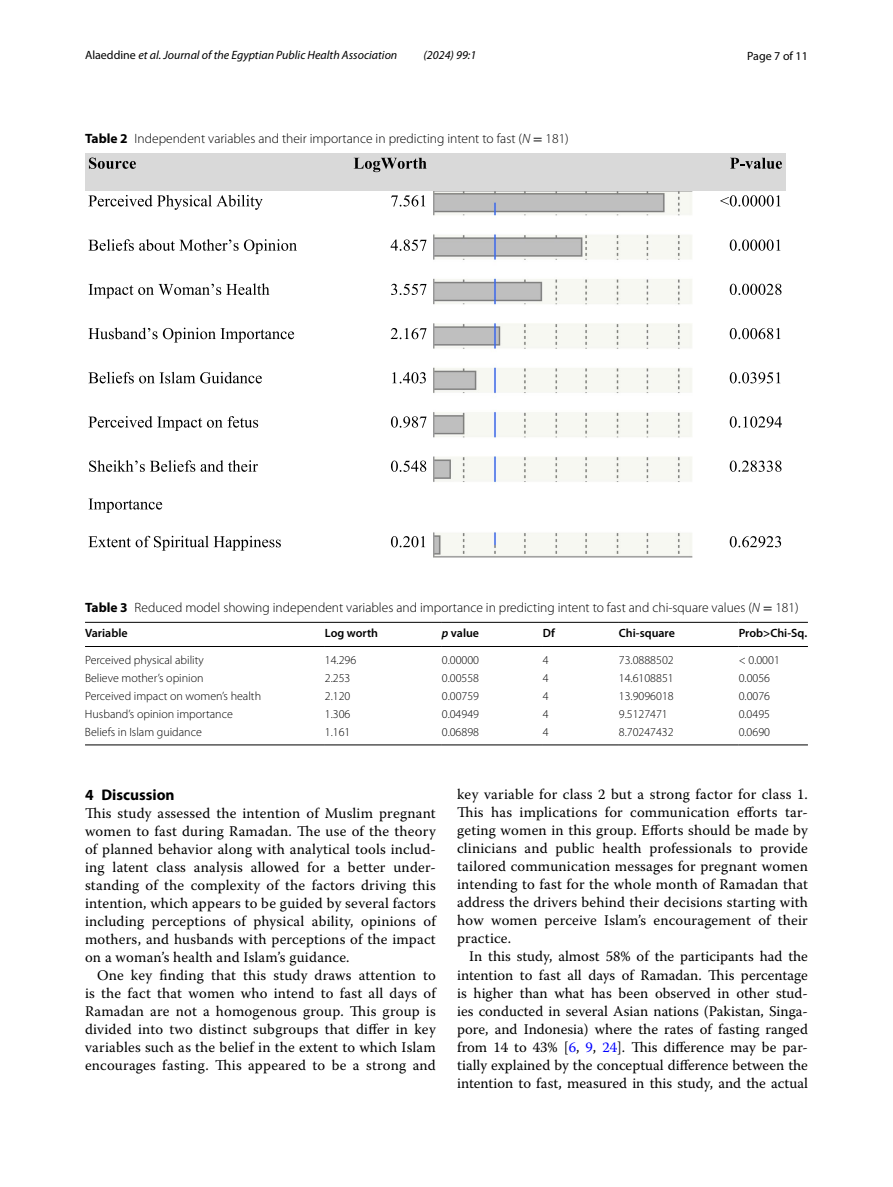
<style>
.page{position:relative;width:893px;height:1187px;background:#fff}
.page>*{position:absolute;margin:0;border:0;box-sizing:border-box;transform-origin:0 0}
.t1{font:700 15.45px "Myriad Pro";color:#000}
.t2{font:14.7px/18px "Warnock Pro";letter-spacing:.015em;color:#000;text-align:justify}
.t3{font:300 13.5px "Myriad Pro";color:#000}
.t4{font:300 12px "Myriad Pro";color:#000}
.t5{font:italic 12px "Myriad Pro";color:#000}
.t6{font:600 12px "Myriad Pro";color:#000}
.t7{font:12px "Myriad Pro";color:#000}
.s1{font-style:normal}
.s2{font-weight:700}
.s3{font-style:italic}
.s4{font-family:"STIX";font-weight:400}
.s5{color:#00f}
</style>
<div class="page">
<img style="left:433px;top:191px;width:306px;height:366px">
<div style="left:85px;top:153px;width:251px;height:38px;background:#d9d9d9"></div>
<svg style="left:89px;top:157px;width:47px;height:12px"></svg>
<div style="left:336px;top:153px;width:94px;height:38px;background:#d9d9d9"></div>
<svg style="left:354px;top:158px;width:73px;height:14px"></svg>
<div style="left:430px;top:153px;width:262px;height:38px;background:#d9d9d9"></div>
<div style="left:692px;top:153px;width:93px;height:38px;background:#d9d9d9"></div>
<svg style="left:730px;top:158px;width:52px;height:11px"></svg>
<svg style="left:88px;top:195px;width:175px;height:15px"></svg>
<svg style="left:391px;top:195px;width:34px;height:11px"></svg>
<svg style="left:720px;top:195px;width:60px;height:11px"></svg>
<svg style="left:88px;top:239px;width:209px;height:15px"></svg>
<svg style="left:391px;top:239px;width:35px;height:12px"></svg>
<svg style="left:730px;top:239px;width:50px;height:12px"></svg>
<svg style="left:88px;top:283px;width:182px;height:15px"></svg>
<svg style="left:391px;top:284px;width:35px;height:11px"></svg>
<svg style="left:730px;top:284px;width:51px;height:11px"></svg>
<svg style="left:88px;top:327px;width:206px;height:15px"></svg>
<svg style="left:391px;top:328px;width:35px;height:11px"></svg>
<svg style="left:730px;top:328px;width:50px;height:11px"></svg>
<svg style="left:88px;top:372px;width:174px;height:11px"></svg>
<svg style="left:392px;top:372px;width:34px;height:11px"></svg>
<svg style="left:730px;top:372px;width:50px;height:11px"></svg>
<svg style="left:88px;top:416px;width:170px;height:15px"></svg>
<svg style="left:391px;top:416px;width:35px;height:11px"></svg>
<svg style="left:730px;top:416px;width:52px;height:11px"></svg>
<svg style="left:89px;top:460px;width:169px;height:12px"></svg>
<svg style="left:88px;top:498px;width:74px;height:15px"></svg>
<svg style="left:391px;top:460px;width:35px;height:12px"></svg>
<svg style="left:730px;top:460px;width:51px;height:12px"></svg>
<svg style="left:88px;top:535px;width:193px;height:15px"></svg>
<svg style="left:391px;top:536px;width:34px;height:11px"></svg>
<svg style="left:730px;top:536px;width:51px;height:11px"></svg>
<hr style="left:85px;top:622px;width:240px;height:1px;background:#000">
<hr style="left:85px;top:646px;width:240px;height:1px;background:#000">
<hr style="left:325px;top:622px;width:117px;height:1px;background:#000">
<hr style="left:325px;top:646px;width:117px;height:1px;background:#000">
<hr style="left:442px;top:622px;width:101px;height:1px;background:#000">
<hr style="left:442px;top:646px;width:101px;height:1px;background:#000">
<hr style="left:543px;top:622px;width:76px;height:1px;background:#000">
<hr style="left:543px;top:646px;width:76px;height:1px;background:#000">
<hr style="left:619px;top:622px;width:120px;height:1px;background:#000">
<hr style="left:619px;top:646px;width:120px;height:1px;background:#000">
<hr style="left:739px;top:622px;width:69px;height:1px;background:#000">
<hr style="left:739px;top:646px;width:69px;height:1px;background:#000">
<hr style="left:85px;top:744px;width:240px;height:1px;background:#000">
<hr style="left:325px;top:744px;width:117px;height:1px;background:#000">
<hr style="left:442px;top:744px;width:101px;height:1px;background:#000">
<hr style="left:543px;top:744px;width:76px;height:1px;background:#000">
<hr style="left:619px;top:744px;width:120px;height:1px;background:#000">
<hr style="left:739px;top:744px;width:69px;height:1px;background:#000">
<p class="t5" style="left:85px;top:48px;width:314px"><span class="s1">Alaeddine</span> et al. Journal of the Egyptian Public Health Association</p>
<p class="t5" style="left:424px;top:48px;width:54px">(2024) 99:1</p>
<p class="t7" style="left:747px;top:48px;width:62px">Page 7 of 11</p>
<p class="t3" style="left:85px;top:131px;width:485px"><span class="s2">Table 2</span> Independent variables and their importance in predicting intent to fast (<span class="s3">N</span> <span class="s4">=</span> 181)</p>
<p class="t3" style="left:85px;top:600px;width:715px"><span class="s2">Table 3</span> Reduced model showing independent variables and importance in predicting intent to fast and chi-square values (<span class="s3">N</span> <span class="s4">=</span> 181)</p>
<p class="t6" style="left:85px;top:625px;width:44px">Variable</p>
<p class="t6" style="left:325px;top:625px;width:55px">Log worth</p>
<p class="t6" style="left:442px;top:625px;width:39px"><span class="s3">p</span> value</p>
<p class="t6" style="left:543px;top:625px;width:14px">Df</p>
<p class="t6" style="left:619px;top:625px;width:57px">Chi-square</p>
<p class="t6" style="left:739px;top:625px;width:70px">Prob&gt;Chi-Sq.</p>
<p class="t4" style="left:85px;top:653px;width:120px">Perceived physical ability</p>
<p class="t4" style="left:325px;top:653px;width:33px">14.296</p>
<p class="t4" style="left:442px;top:653px;width:39px">0.00000</p>
<p class="t4" style="left:543px;top:653px;width:7px">4</p>
<p class="t4" style="left:619px;top:653px;width:56px">73.0888502</p>
<p class="t4" style="left:739px;top:653px;width:43px">&lt; 0.0001</p>
<p class="t4" style="left:85px;top:671px;width:120px">Believe mother’s opinion</p>
<p class="t4" style="left:325px;top:671px;width:27px">2.253</p>
<p class="t4" style="left:442px;top:671px;width:39px">0.00558</p>
<p class="t4" style="left:543px;top:671px;width:7px">4</p>
<p class="t4" style="left:619px;top:671px;width:56px">14.6108851</p>
<p class="t4" style="left:739px;top:671px;width:33px">0.0056</p>
<p class="t4" style="left:85px;top:689px;width:178px">Perceived impact on women’s health</p>
<p class="t4" style="left:325px;top:689px;width:27px">2.120</p>
<p class="t4" style="left:442px;top:689px;width:39px">0.00759</p>
<p class="t4" style="left:543px;top:689px;width:7px">4</p>
<p class="t4" style="left:619px;top:689px;width:56px">13.9096018</p>
<p class="t4" style="left:739px;top:689px;width:33px">0.0076</p>
<p class="t4" style="left:85px;top:707px;width:149px">Husband’s opinion importance</p>
<p class="t4" style="left:325px;top:707px;width:27px">1.306</p>
<p class="t4" style="left:442px;top:707px;width:39px">0.04949</p>
<p class="t4" style="left:543px;top:707px;width:7px">4</p>
<p class="t4" style="left:619px;top:707px;width:50px">9.5127471</p>
<p class="t4" style="left:739px;top:707px;width:33px">0.0495</p>
<p class="t4" style="left:85px;top:725px;width:118px">Beliefs in Islam guidance</p>
<p class="t4" style="left:325px;top:725px;width:27px">1.161</p>
<p class="t4" style="left:442px;top:725px;width:39px">0.06898</p>
<p class="t4" style="left:543px;top:725px;width:7px">4</p>
<p class="t4" style="left:619px;top:725px;width:56px">8.70247432</p>
<p class="t4" style="left:739px;top:725px;width:33px">0.0690</p>
<p class="t1" style="left:85px;top:784px;width:91px">4 Discussion</p>
<p class="t2" style="left:85px;top:804px;width:352px">This study assessed the intention of Muslim pregnant women to fast during Ramadan. The use of the theory of planned behavior along with analytical tools includ&shy;ing latent class analysis allowed for a better under&shy;standing of the complexity of the factors driving this intention, which appears to be guided by several factors including perceptions of physical ability, opinions of mothers, and husbands with perceptions of the impact on a woman’s health and Islam’s guidance.</p>
<p class="t2" style="left:85px;top:966px;width:352px;text-indent:12px">One key finding that this study draws attention to is the fact that women who intend to fast all days of Ramadan are not a homogenous group. This group is divided into two distinct subgroups that differ in key variables such as the belief in the extent to which Islam encourages fasting. This appeared to be a strong and</p>
<p class="t2" style="left:457px;top:785px;width:352px">key variable for class 2 but a strong factor for class 1.<br>This has implications for communication efforts tar&shy;geting women in this group. Efforts should be made by clinicians and public health professionals to provide tailored communication messages for pregnant women intending to fast for the whole month of Ramadan that address the drivers behind their decisions starting with how women perceive Islam’s encouragement of their practice.</p>
<p class="t2" style="left:457px;top:947px;width:352px;text-indent:12px">In this study, almost 58% of the participants had the intention to fast all days of Ramadan. This percentage is higher than what has been observed in other stud&shy;ies conducted in several Asian nations (Pakistan, Singa&shy;pore, and Indonesia) where the rates of fasting ranged from 14 to 43% [<span class="s5">6</span>, <span class="s5">9</span>, <span class="s5">24</span>]. This difference may be par&shy;tially explained by the conceptual difference between the intention to fast, measured in this study, and the actual</p>
</div>
